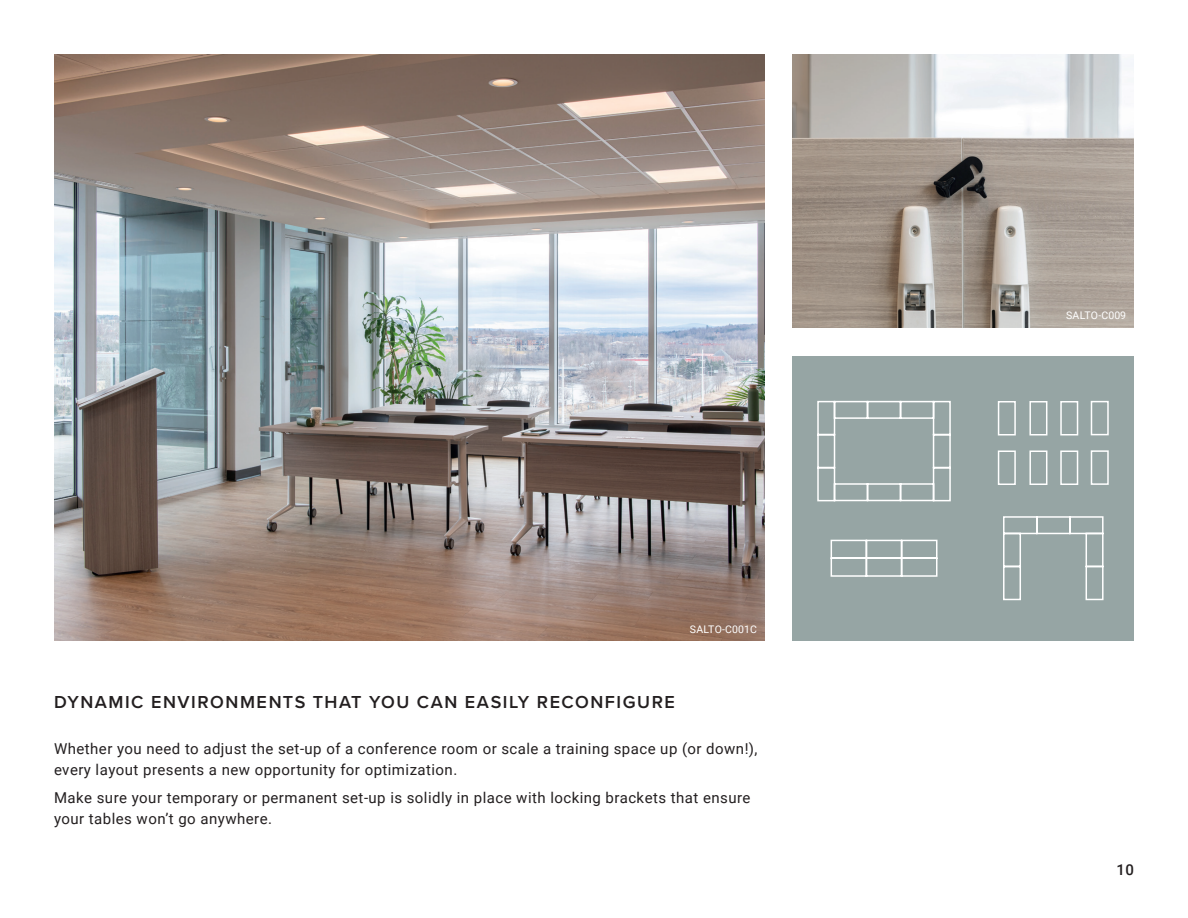
<style>
.page{position:relative;width:1188px;height:918px;background:#fff}
.page>*{position:absolute;margin:0;border:0;box-sizing:border-box;transform-origin:0 0}
.t1{font:600 18px "Proxima Nova";letter-spacing:.085em;color:#231f20}
.t2{font:15px/21px "Roboto";letter-spacing:.03em;color:#231f20}
.t3{font:500 15px "Roboto";color:#231f20}
.t4{font:10.5px "Roboto";letter-spacing:.015em;color:#fff}
</style>
<div class="page">
<div style="left:792px;top:356px;width:342px;height:284px;background:#96a5a4"></div>
<img style="left:54px;top:54px;width:711px;height:586px">
<img style="left:792px;top:54px;width:342px;height:273px">
<svg style="left:830px;top:539px;width:108px;height:38px"></svg>
<svg style="left:997px;top:400px;width:112px;height:85px"></svg>
<svg style="left:1003px;top:516px;width:101px;height:85px"></svg>
<svg style="left:817px;top:400px;width:134px;height:102px"></svg>
<p class="t4" style="left:690px;top:621px;width:69px">SALTO-C001C</p>
<p class="t1" style="left:54px;top:688px;width:622px">DYNAMIC ENVIRONMENTS THAT YOU CAN EASILY RECONFIGURE</p>
<p class="t2" style="left:54px;top:737px;width:705px">Whether you need to adjust the set-up of a conference room or scale a training space up (or down!), every layout presents a new opportunity for optimization.</p>
<p class="t2" style="left:54px;top:786px;width:698px">Make sure your temporary or permanent set-up is solidly in place with locking brackets that ensure your tables won’t go anywhere.</p>
<p class="t4" style="left:1066px;top:308px;width:62px">SALTO-C009</p>
<p class="t3" style="left:1117px;top:859px;width:19px">10</p>
</div>
